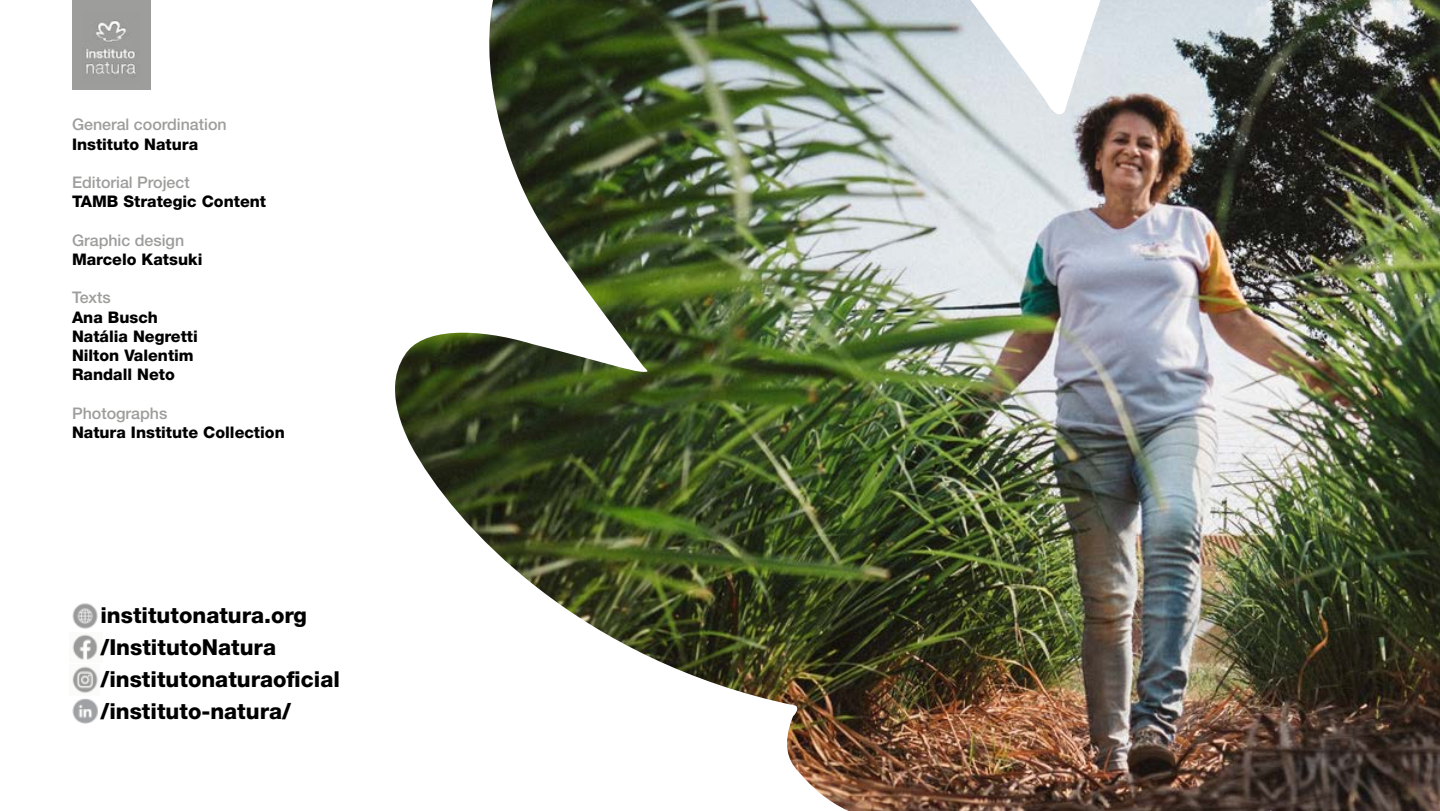
<style>
.page{position:relative;width:1440px;height:811px;background:#fff}
.page>*{position:absolute;margin:0;border:0;box-sizing:border-box;transform-origin:0 0}
.t1{font:800 22px/32px "Helvetica Neue LT Std";color:#000}
.t2{font:800 16px/19.2px "Helvetica Neue LT Std";color:#000}
.t3{font:500 16px "Helvetica Neue LT Std";color:#9d9d9c}
</style>
<div class="page">
<img style="left:395px;top:0;width:1045px;height:810px">
<div style="left:72px;top:0;width:78px;height:89px;background:#9d9d9c"></div>
<img style="left:72px;top:634px;width:26px;height:26px">
<img style="left:72px;top:666px;width:26px;height:27px">
<img style="left:72px;top:603px;width:26px;height:26px">
<img style="left:72px;top:698px;width:26px;height:25px">
<p class="t3" style="left:72px;top:115px;width:156px">General coordination</p>
<p class="t2" style="left:72px;top:134px;width:128px">Instituto Natura</p>
<p class="t3" style="left:72px;top:173px;width:119px">Editorial Project</p>
<p class="t2" style="left:72px;top:192px;width:196px">TAMB Strategic Content</p>
<p class="t3" style="left:72px;top:230px;width:114px">Graphic design</p>
<p class="t2" style="left:72px;top:249px;width:132px">Marcelo Katsuki</p>
<p class="t3" style="left:72px;top:288px;width:40px">Texts</p>
<p class="t2" style="left:72px;top:307px;width:127px">Ana Busch<br>Natália Negretti<br>Nilton Valentim<br>Randall Neto</p>
<p class="t3" style="left:72px;top:403px;width:97px">Photographs</p>
<p class="t2" style="left:72px;top:422px;width:214px">Natura Institute Collection</p>
<h1 class="t1" style="left:100px;top:598px;width:241px">institutonatura.org /InstitutoNatura /institutonaturaoficial /instituto-natura/</h1>
</div>
